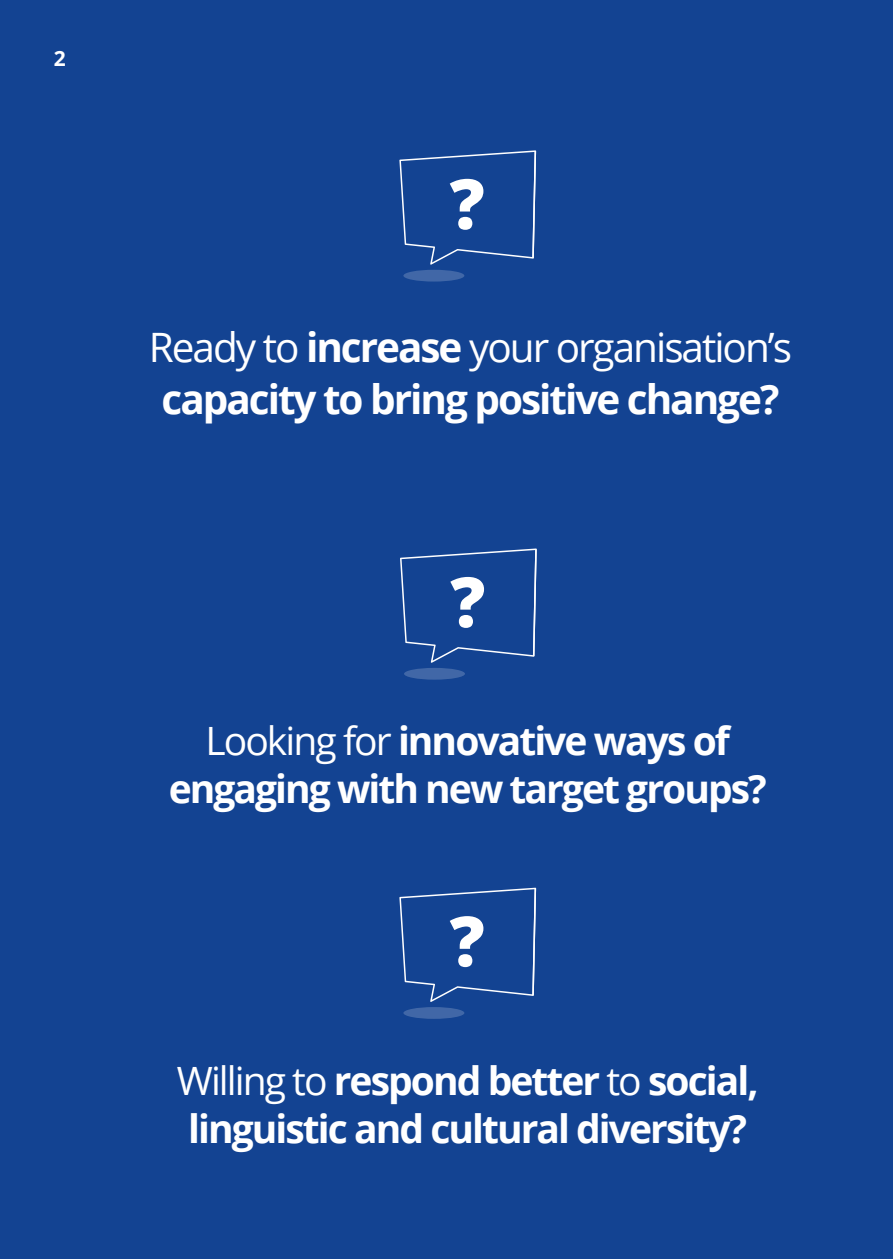
<style>
.page{position:relative;width:893px;height:1259px;background:#134392}
.page>*{position:absolute;margin:0;border:0;box-sizing:border-box;transform-origin:0 0}
.t1{font:700 40.5px/52.8px "Open Sans";letter-spacing:-.05em;color:#fff;text-align:center}
.t2{font:700 39px/48px "Open Sans";letter-spacing:-.05em;color:#fff;text-align:center}
.Body{font:700 21px "Open Sans";color:#fff}
.s1{font-weight:400}
</style>
<div class="page">
<div style="left:403px;top:270px;width:61px;height:11px;background:#4167a7;border-radius:50%"></div>
<svg style="left:399px;top:150px;width:137px;height:115px"></svg>
<div style="left:404px;top:668px;width:61px;height:11px;background:#4167a7;border-radius:50%"></div>
<svg style="left:400px;top:548px;width:137px;height:115px"></svg>
<div style="left:403px;top:1007px;width:61px;height:12px;background:#4167a7;border-radius:50%"></div>
<svg style="left:399px;top:887px;width:137px;height:115px"></svg>
<p class="Body" style="left:54px;top:44px;width:13px">2</p>
<h3 class="t1" style="left:149px;top:319px;width:645px"><span class="s1">Ready to</span> increase <span class="s1">your organisation’s </span>capacity to bring positive change?</h3>
<h3 class="t2" style="left:169px;top:716px;width:600px"><span class="s1">Looking for</span> innovative ways of engaging with new target groups?</h3>
<h3 class="t2" style="left:177px;top:1056px;width:583px;text-align:left"><span class="s1">Willing to</span> respond better <span class="s1">to</span> social, linguistic and cultural diversity?</h3>
</div>
